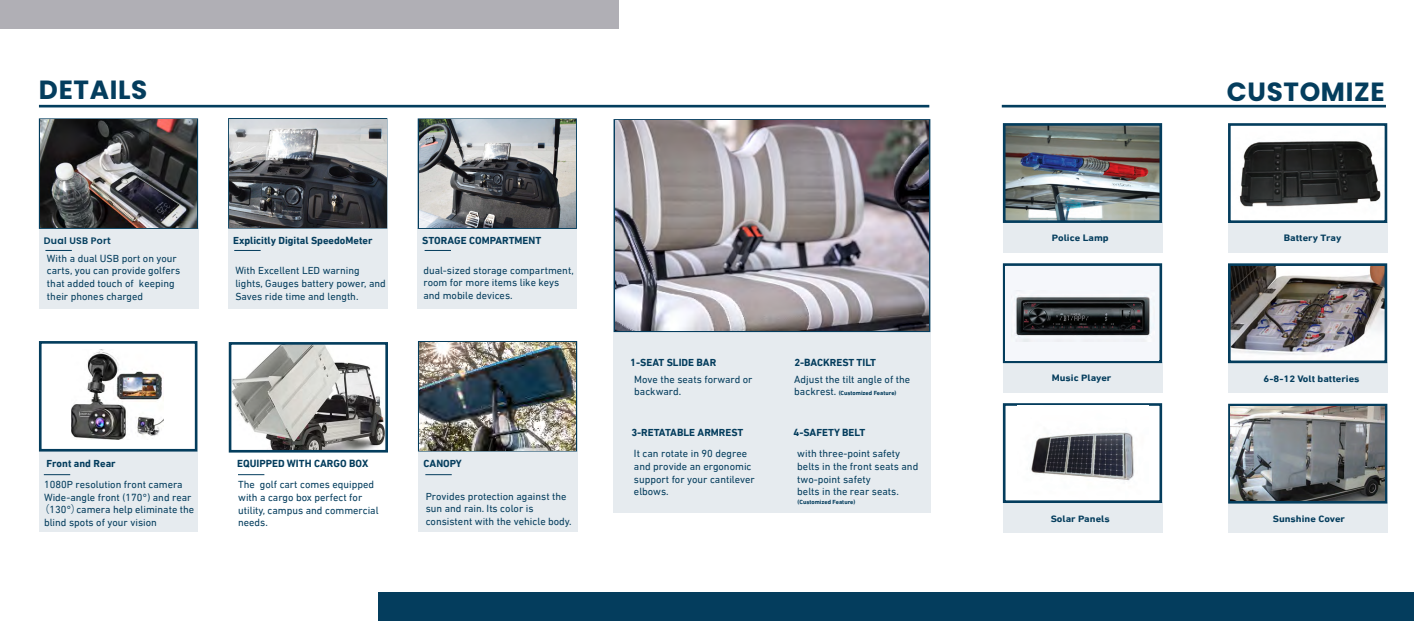
<style>
.page{position:relative;width:1414px;height:621px;background:#fff}
.page>*{position:absolute;margin:0;border:0;box-sizing:border-box;transform-origin:0 0}
.t1{font:700 26.25px "Poppins";letter-spacing:.025em;color:#043d5d}
.t2{font:10.59px/12.7px "DIN Next LT Arabic";color:#043d5d}
.t3{font:700 10.59px "DIN Next LT Arabic";color:#043d5d}
.t4{font:10.5px/12.6px "DIN Next LT Arabic";color:#043d5d}
.t5{font:700 10.5px "DIN Next LT Arabic";color:#043d5d}
.t6{font:700 9.45px "DIN Next LT Arabic";color:#043d5d;scale:1.11 1}
.t7{font:600 9.45px "Poppins";letter-spacing:.025em;color:#033e5e}
.t8{font:700 6.12px "DIN Next LT Arabic";color:#043d5d}
.s1{font-family:"Koz Go Pr 6 N"}
</style>
<div class="page">
<img style="left:233px;top:346px;width:151px;height:102px">
<div style="left:0;top:0;width:618px;height:29px;background:#b0afb5"></div>
<div style="left:378px;top:592px;width:1036px;height:28px;background:#043d5d"></div>
<div style="left:39px;top:118px;width:159px;height:111px;border:3px solid #043d5d"></div>
<div style="left:39px;top:341px;width:158px;height:110px;border:3px solid #043d5d"></div>
<div style="left:228px;top:118px;width:159px;height:110px;border:3px solid #043d5d"></div>
<div style="left:39px;top:228px;width:159px;height:81px;background:#e6ebef"></div>
<div style="left:228px;top:228px;width:159px;height:81px;background:#e6ebef"></div>
<div style="left:39px;top:451px;width:158px;height:80px;background:#e6ebef"></div>
<div style="left:418px;top:340px;width:159px;height:111px;border:3px solid #043d5d"></div>
<div style="left:418px;top:228px;width:159px;height:81px;background:#e6ebef"></div>
<div style="left:418px;top:451px;width:159px;height:80px;background:#e6ebef"></div>
<div style="left:613px;top:332px;width:318px;height:180px;background:#e6ebef"></div>
<hr style="left:39px;top:105px;width:890px;height:2px;background:#033e5e">
<hr style="left:1002px;top:105px;width:384px;height:2px;background:#033e5e">
<img style="left:1007px;top:127px;width:151px;height:92px">
<div style="left:1003px;top:123px;width:159px;height:100px;border:3px solid #043d5d"></div>
<img style="left:1239px;top:141px;width:142px;height:66px">
<div style="left:1228px;top:123px;width:159px;height:100px;border:3px solid #043d5d"></div>
<img style="left:1232px;top:267px;width:151px;height:88px">
<div style="left:1228px;top:263px;width:159px;height:100px;border:3px solid #043d5d"></div>
<div style="left:1228px;top:222px;width:159px;height:30px;background:#e6ebef"></div>
<div style="left:1228px;top:362px;width:159px;height:30px;background:#e6ebef"></div>
<div style="left:1228px;top:403px;width:159px;height:100px;border:3px solid #043d5d"></div>
<div style="left:1228px;top:502px;width:159px;height:30px;background:#e6ebef"></div>
<div style="left:1003px;top:222px;width:159px;height:30px;background:#e6ebef"></div>
<div style="left:1003px;top:263px;width:159px;height:100px;border:3px solid #043d5d"></div>
<div style="left:1003px;top:362px;width:159px;height:30px;background:#e6ebef"></div>
<div style="left:1003px;top:403px;width:159px;height:99px;border:3px solid #043d5d"></div>
<div style="left:1003px;top:502px;width:159px;height:30px;background:#e6ebef"></div>
<div style="left:613px;top:119px;width:317px;height:213px;border:2px solid #053d5e"></div>
<img style="left:615px;top:121px;width:314px;height:209px">
<div style="left:418px;top:118px;width:159px;height:111px;border:3px solid #043d5d"></div>
<div style="left:229px;top:342px;width:159px;height:110px;border:3px solid #043d5d"></div>
<img style="left:419px;top:342px;width:157px;height:108px">
<div style="left:1005px;top:265px;width:154px;height:95px;background:#f5f7fb"></div>
<img style="left:1015px;top:296px;width:135px;height:45px">
<img style="left:1017px;top:405px;width:131px;height:94px">
<img style="left:1231px;top:406px;width:153px;height:94px">
<img style="left:40px;top:120px;width:157px;height:107px">
<svg style="left:45px;top:250px;width:27px;height:1px"></svg>
<svg style="left:234px;top:250px;width:27px;height:1px"></svg>
<svg style="left:425px;top:250px;width:26px;height:1px"></svg>
<svg style="left:44px;top:474px;width:26px;height:1px"></svg>
<svg style="left:238px;top:474px;width:26px;height:1px"></svg>
<svg style="left:425px;top:474px;width:27px;height:1px"></svg>
<img style="left:229px;top:119px;width:157px;height:108px">
<img style="left:419px;top:120px;width:157px;height:107px">
<img style="left:72px;top:349px;width:91px;height:89px">
<h1 class="t1" style="left:39px;top:75px;width:110px">DETAILS</h1>
<h1 class="t1" style="left:1227px;top:76px;width:159px">CUSTOMIZE</h1>
<p class="t7" style="left:44px;top:235px;width:68px">Dual USB Port</p>
<p class="t4" style="left:47px;top:251px;width:135px">With a dual USB port on your carts, you can provide golfers that added touch of keeping their phones charged</p>
<p class="t5" style="left:233px;top:234px;width:141px">Explicitly Digital SpeedoMeter</p>
<p class="t5" style="left:422px;top:234px;width:120px">STORAGE COMPARTMENT</p>
<p class="t4" style="left:235px;top:264px;width:152px">With Excellent LED warning lights, Gauges battery power, and<br>Saves ride time and length.</p>
<p class="t4" style="left:423px;top:264px;width:152px">dual-sized storage compartment, room for more items like keys and mobile devices.</p>
<p class="t5" style="left:47px;top:456px;width:71px">Front and Rear</p>
<p class="t4" style="left:44px;top:477px;width:140px">1080P resolution front camera</p>
<p class="t4" style="left:44px;top:490px;width:149px">Wide-angle front (170°) and rear</p>
<p class="t4" style="left:39px;top:503px;width:157px"><span class="s1">（</span>130°<span class="s1">）</span>camera help eliminate the</p>
<p class="t4" style="left:44px;top:515px;width:114px">blind spots of your vision</p>
<p class="t3" style="left:237px;top:457px;width:133px">EQUIPPED WITH CARGO BOX</p>
<p class="t2" style="left:238px;top:477px;width:142px">The golf cart comes equipped with a cargo box perfect for utility, campus and commercial needs.</p>
<p class="t5" style="left:423px;top:456px;width:40px">CANOPY</p>
<p class="t4" style="left:426px;top:489px;width:148px">Provides protection against the sun and rain. Its color is consistent with the vehicle body.</p>
<p class="t5" style="left:630px;top:356px;width:87px">1-SEAT SLIDE BAR</p>
<p class="t4" style="left:634px;top:372px;width:120px">Move the seats forward or backward.</p>
<p class="t4" style="left:794px;top:372px;width:117px">Adjust the tilt angle of the backrest.</p>
<p class="t5" style="left:794px;top:356px;width:83px">2-BACKREST TILT</p>
<p class="t8" style="left:839px;top:389px;width:59px">(Customized Feature)</p>
<p class="t5" style="left:631px;top:425px;width:114px">3-RETATABLE ARMREST</p>
<p class="t4" style="left:634px;top:447px;width:122px">It can rotate in 90 degree and provide an ergonomic support for your cantilever elbows.</p>
<p class="t4" style="left:797px;top:447px;width:123px">with three-point safety belts in the front seats and two-point safety<br>belts in the rear seats.</p>
<p class="t5" style="left:793px;top:426px;width:73px">4-SAFETY BELT</p>
<p class="t8" style="left:798px;top:497px;width:59px">(Customized Feature)</p>
<p class="t6" style="left:1052px;top:232px;width:53px">Police Lamp</p>
<p class="t6" style="left:1284px;top:232px;width:53px">Battery Tray</p>
<p class="t6" style="left:1052px;top:372px;width:55px">Music Player</p>
<p class="t6" style="left:1263px;top:372px;width:88px">6-8-12 Volt batteries</p>
<p class="t6" style="left:1051px;top:513px;width:55px">Solar Panels</p>
<p class="t6" style="left:1273px;top:513px;width:67px">Sunshine Cover</p>
</div>
